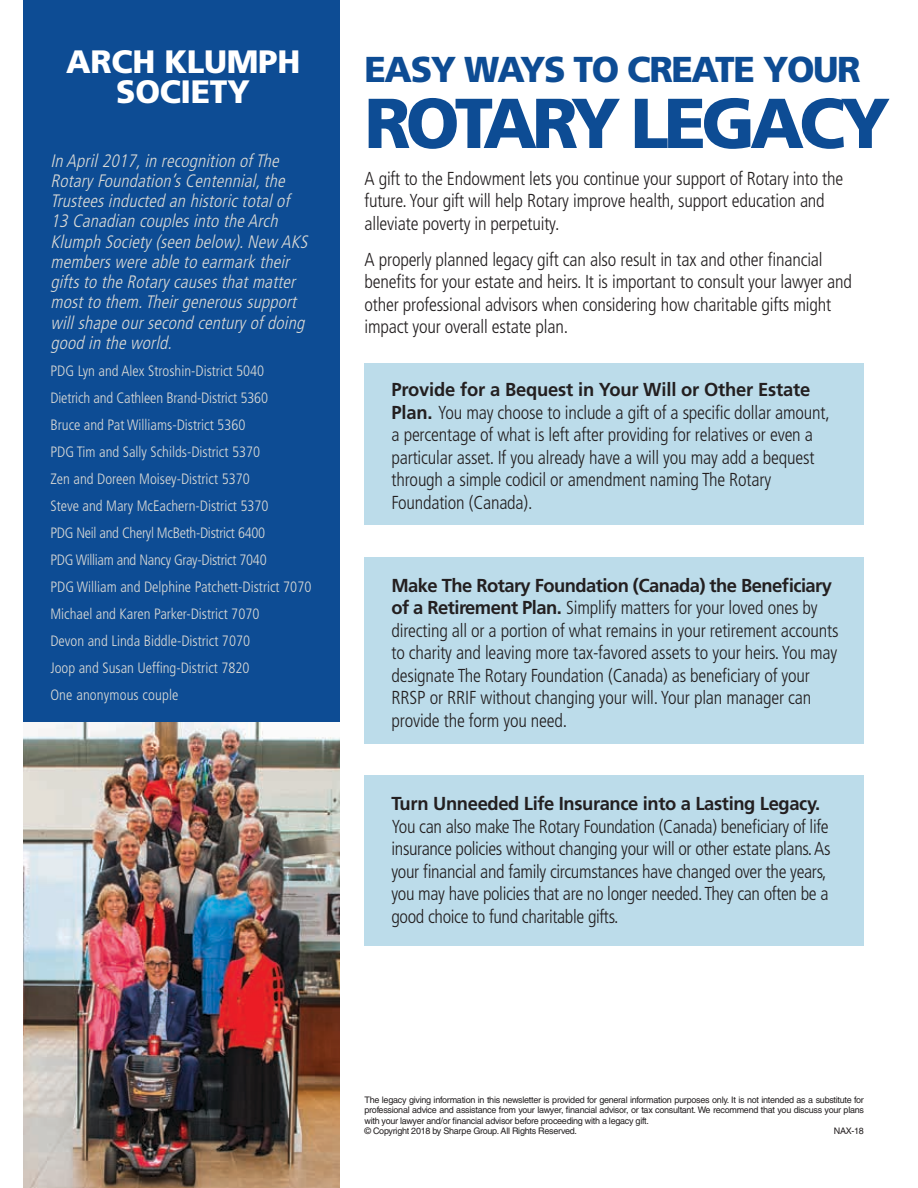
<style>
.page{position:relative;width:918px;height:1188px;background:#fff}
.page>*{position:absolute;margin:0;border:0;box-sizing:border-box;transform-origin:0 0}
.t1{font:900 70.5px "Frutiger";letter-spacing:-.07em;color:#0d4c94}
.t2{font:900 36px "Frutiger";letter-spacing:-.04em;color:#0d4c94}
.t3{font:900 32.4px/30px "Frutiger";letter-spacing:-.01em;color:#fff;text-align:center}
.t4{font:300 condensed 18.75px/22.5px "Frutiger";letter-spacing:-.01em;color:#231f20}
.t5{font:700 18.75px "Frutiger";letter-spacing:-.02em;color:#231f20}
.t6{font:italic 300 condensed 18px/20.2px "Frutiger";color:#dadad6}
.t7{font:300 condensed 15px/27px "Frutiger";color:#dadad6}
.t8{font:9px/10.5px "Helvetica";letter-spacing:-.03em;color:#231f20}
.s1{font-weight:700;font-stretch:normal}
</style>
<div class="page">
<div style="left:364px;top:363px;width:500px;height:162px;background:#bcdcea"></div>
<div style="left:364px;top:557px;width:500px;height:186px;background:#bcdcea"></div>
<div style="left:364px;top:775px;width:500px;height:171px;background:#bcdcea"></div>
<div style="left:23px;top:79px;width:317px;height:1109px;background:#0d4c94"></div>
<img style="left:23px;top:723px;width:317px;height:465px">
<div style="left:23px;top:0;width:317px;height:127px;background:#0d4c94"></div>
<h3 class="t3" style="left:66px;top:46px;width:236px">ARCH KLUMPH<br>SOCIETY</h3>
<p class="t6" style="left:50px;top:150px;width:263px">In April2017,in recognition ofThe RotaryFoundation’sCentennial,the Trusteesinducted an historictotalof 13 Canadian couplesinto theArch Klumph Society(seen below).New AKS memberswereableto earmarktheir giftsto theRotarycausesthatmatter mostto them.Theirgeneroussupport willshapeoursecond centuryofdoing good in theworld.</p>
<p class="t7" style="left:50px;top:357px;width:262px">PDG Lyn and Alex Stroshin-District 5040<br>Dietrich and Cathleen Brand-District 5360<br>Bruce and Pat Williams-District 5360<br>PDG Tim and Sally Schilds-District 5370<br>Zen and Doreen Moisey-District 5370<br>Steve and Mary McEachern-District 5370<br>PDG Neil and Cheryl McBeth-District 6400<br>PDG William and Nancy Gray-District 7040<br>PDG William and Delphine Patchett-District 7070<br>Michael and Karen Parker-District 7070<br>Devon and Linda Biddle-District 7070<br>Joop and Susan Ueffing-District 7820<br>One anonymous couple</p>
<h2 class="t2" style="left:364px;top:48px;width:498px">EASY WAYS TO CREATE YOUR</h2>
<h1 class="t1" style="left:364px;top:81px;width:527px">ROTARY LEGACY</h1>
<p class="t4" style="left:364px;top:167px;width:480px">A gift to the Endowment lets you continue your support of Rotary into the future. Your gift will help Rotary improve health, support education and alleviate poverty in perpetuity.</p>
<p class="t4" style="left:364px;top:248px;width:489px">A properly planned legacy gift can also result in tax and other financial benefits for your estate and heirs. It is important to consult your lawyer and other professional advisors when considering how charitable gifts might impact your overall estate plan.</p>
<p class="t4" style="left:391px;top:379px;width:440px"><span class="s1">Provide for a Bequest in Your Will or Other Estate Plan.</span> You may choose to include a gift of a specific dollar amount, a percentage of what is left after providing for relatives or even a particular asset. If you already have a will you may add a bequest through a simple codicil or amendment naming The Rotary Foundation (Canada).</p>
<p class="t4" style="left:391px;top:574px;width:449px"><span class="s1">Make The Rotary Foundation (Canada) the Beneficiary of a Retirement Plan.</span> Simplify matters for your loved ones by directing all or a portion of what remains in your retirement accounts to charity and leaving more tax-favored assets to your heirs. You may designate The Rotary Foundation (Canada) as beneficiary of your RRSP or RRIF without changing your will. Your plan manager can provide the form you need.</p>
<p class="t5" style="left:391px;top:793px;width:430px">Turn Unneeded Life Insurance into a Lasting Legacy.</p>
<p class="t4" style="left:391px;top:815px;width:441px">You can also make The Rotary Foundation (Canada) beneficiary of life insurance policies without changing your will or other estate plans. As your financial and family circumstances have changed over the years, you may have policies that are no longer needed. They can often be a good choice to fund charitable gifts.</p>
<p class="t8" style="left:364px;top:1094px;width:501px">The legacy giving information in this newsletter is provided for general information purposes only. It is not intended as a substitute for professional advice and assistance from your lawyer, financial advisor, or tax consultant. We recommend that you discuss your plans with your lawyer and/or financial advisor before proceeding with a legacy gift.<br>© Copyright 2018 by Sharpe Group. All Rights Reserved.</p>
<p class="t8" style="left:834px;top:1126px;width:31px">NAX-18</p>
</div>
